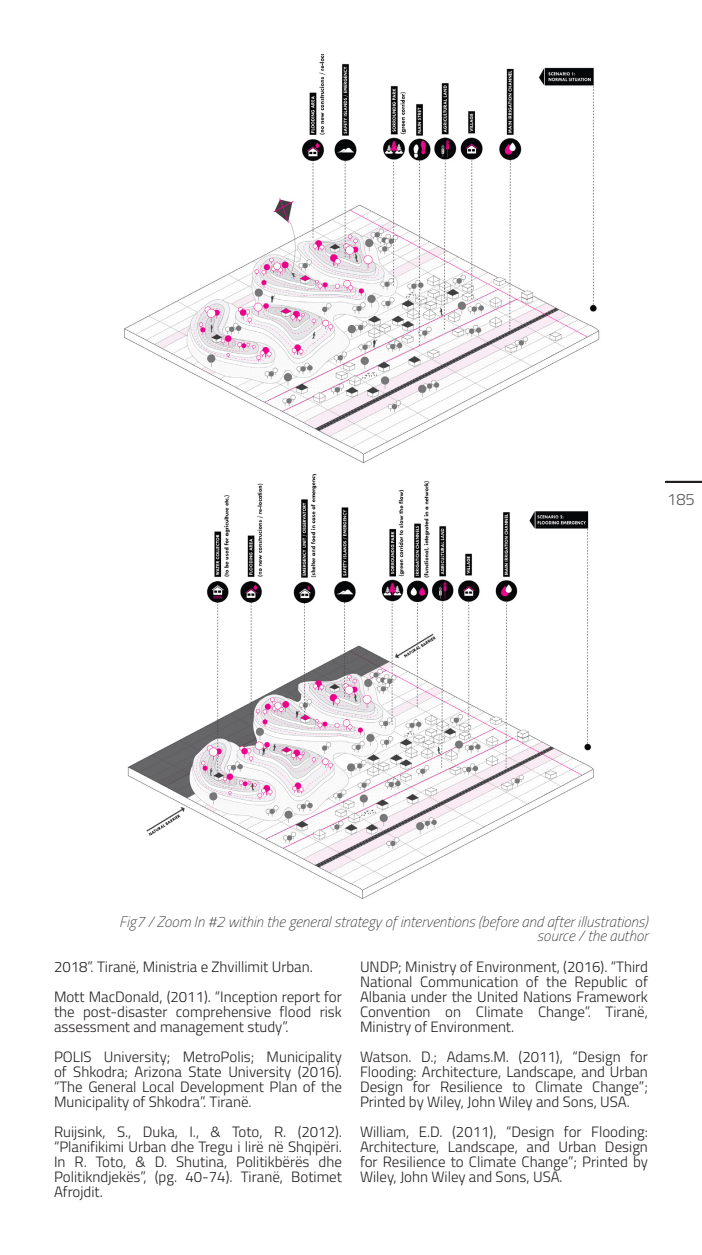
<style>
.page{position:relative;width:702px;height:1255px;background:#fff}
.page>*{position:absolute;margin:0;border:0;box-sizing:border-box;transform-origin:0 0}
.t1{font:300 16.5px "Titillium";color:#57585a}
.t2{font:300 15px/15px "Titillium";color:#231f20;text-align:justify}
.t3{font:italic 100 15px "Titillium";color:#231f20}
</style>
<div class="page">
<hr style="left:665px;top:480px;width:37px;height:2px;background:#57585a">
<hr style="left:665px;top:481px;width:37px;height:1px;background:#231f20">
<img style="left:127px;top:474px;width:467px;height:425px">
<img style="left:124px;top:54px;width:476px;height:409px">
<p class="t1" style="left:667px;top:487px;width:29px">185</p>
<p class="t3" style="left:119px;top:911px;width:530px">Fig7 / Zoom In #2 within the general strategy of interventions (before and after illustrations)</p>
<p class="t3" style="left:537px;top:924px;width:113px">source / the author</p>
<p class="t2" style="left:54px;top:958px;width:260px">2018”. Tiranë, Ministria e Zhvillimit Urban.</p>
<p class="t2" style="left:54px;top:988px;width:289px">Mott MacDonald, (2011). “Inception report for the post-disaster comprehensive flood risk assessment and management study”.</p>
<p class="t2" style="left:54px;top:1048px;width:289px">POLIS University; MetroPolis; Municipality of Shkodra; Arizona State University (2016). “The General Local Development Plan of the Municipality of Shkodra”. Tiranë.</p>
<p class="t2" style="left:54px;top:1123px;width:289px">Ruijsink, S., Duka, I., &amp; Toto, R. (2012). “Planifikimi Urban dhe Tregu i lirë në Shqipëri.<br>In R. Toto, &amp; D. Shutina, Politikbërës dhe Politikndjekës”, (pg. 40-74). Tiranë, Botimet Afrojdit.</p>
<p class="t2" style="left:360px;top:958px;width:289px">UNDP; Ministry of Environment, (2016). “Third National Communication of the Republic of Albania under the United Nations Framework Convention on Climate Change”. Tiranë, Ministry of Environment.</p>
<p class="t2" style="left:360px;top:1048px;width:289px">Watson. D.; Adams.M. (2011), “Design for Flooding: Architecture, Landscape, and Urban Design for Resilience to Climate Change”; Printed by Wiley, John Wiley and Sons, USA.</p>
<p class="t2" style="left:360px;top:1123px;width:289px">William, E.D. (2011), “Design for Flooding:<br>Architecture, Landscape, and Urban Design for Resilience to Climate Change”; Printed by Wiley, John Wiley and Sons, USA.</p>
</div>
